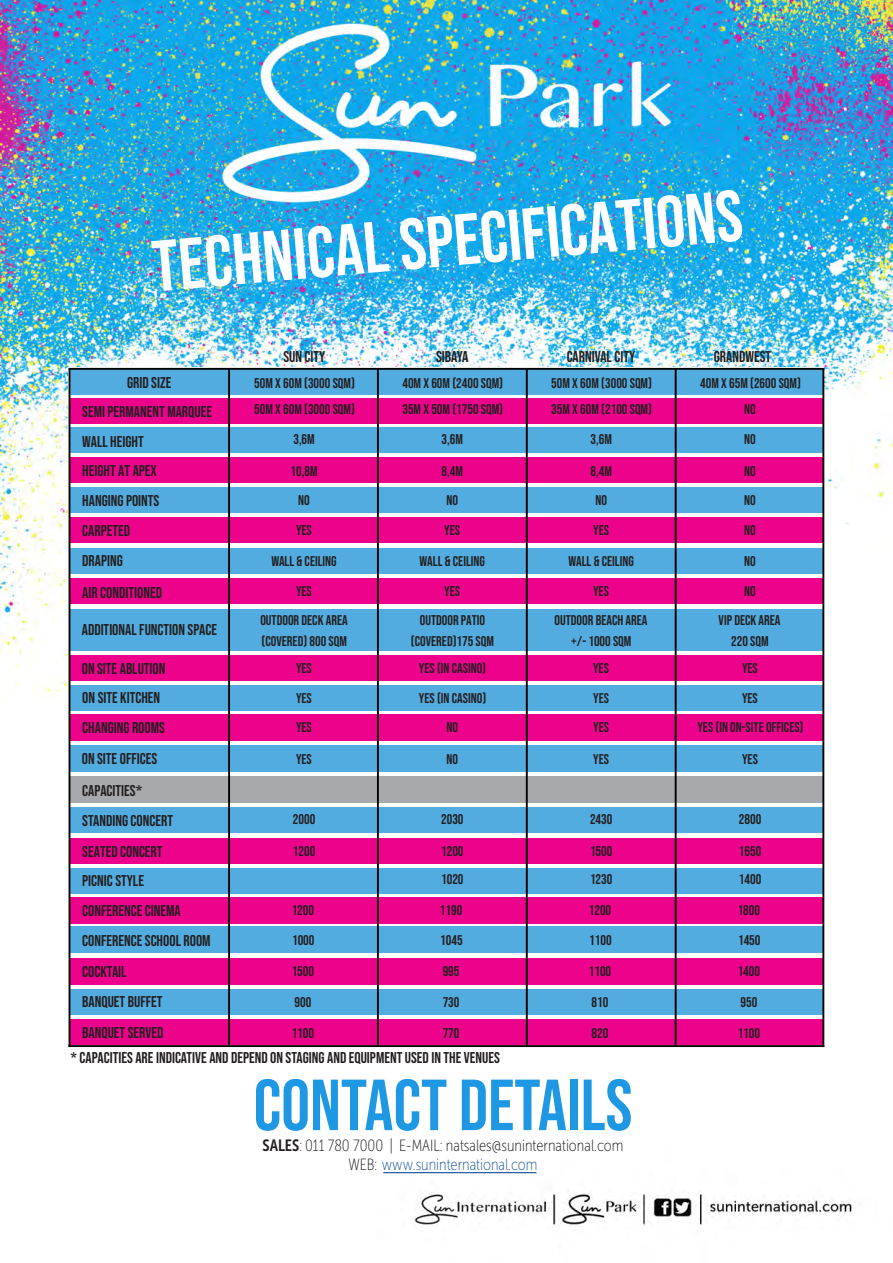
<style>
.page{position:relative;width:893px;height:1263px;background:#fff}
.page>*{position:absolute;margin:0;border:0;box-sizing:border-box;transform-origin:0 0}
.t1{font:72.15px "Bebas Neue";color:#fff}
.t2{font:72.15px "Bebas Neue";color:#1e98e2}
.t3{font:16.2px/19.5px "Museo Sans Cond 100";color:#231f20;text-align:center}
.t4{font:15.6px/30.3px "Bebas Neue";color:#231f20}
.t5{font:14.1px/30.8px "Bebas Neue";color:#231f20}
.s1{font-family:"Museo Sans Cond 700"}
.s2{color:#215e9e}
</style>
<div class="page">
<img style="left:0;top:0;width:893px;height:1226px">
<div style="left:69px;top:368px;width:755px;height:679px;background:#fff"></div>
<div style="left:69px;top:745px;width:755px;height:27px;background:#53ace0"></div>
<div style="left:69px;top:926px;width:755px;height:27px;background:#53ace0"></div>
<div style="left:69px;top:685px;width:755px;height:26px;background:#53ace0"></div>
<div style="left:69px;top:867px;width:755px;height:26px;background:#53ace0"></div>
<div style="left:69px;top:807px;width:755px;height:26px;background:#53ace0"></div>
<div style="left:69px;top:989px;width:755px;height:25px;background:#53ace0"></div>
<div style="left:69px;top:548px;width:755px;height:26px;background:#53ace0"></div>
<div style="left:69px;top:487px;width:755px;height:26px;background:#53ace0"></div>
<div style="left:69px;top:427px;width:755px;height:26px;background:#53ace0"></div>
<div style="left:69px;top:457px;width:755px;height:26px;background:#ec028b"></div>
<div style="left:69px;top:517px;width:755px;height:26px;background:#ec028b"></div>
<div style="left:69px;top:578px;width:755px;height:26px;background:#ec028b"></div>
<div style="left:69px;top:655px;width:755px;height:26px;background:#ec028b"></div>
<div style="left:69px;top:838px;width:755px;height:26px;background:#ec028b"></div>
<div style="left:69px;top:1019px;width:755px;height:26px;background:#ec028b"></div>
<div style="left:69px;top:714px;width:755px;height:26px;background:#ec028b"></div>
<div style="left:69px;top:896px;width:755px;height:27px;background:#ec028b"></div>
<div style="left:69px;top:398px;width:755px;height:26px;background:#ec028b"></div>
<div style="left:69px;top:776px;width:755px;height:27px;background:#a7a9ac"></div>
<div style="left:69px;top:958px;width:755px;height:26px;background:#ec028b"></div>
<div style="left:69px;top:369px;width:755px;height:26px;background:#53ace0"></div>
<div style="left:69px;top:609px;width:755px;height:41px;background:#53ace0"></div>
<hr style="left:228px;top:369px;width:2px;height:676px;background:#000">
<hr style="left:377px;top:369px;width:2px;height:676px;background:#000">
<hr style="left:526px;top:369px;width:2px;height:676px;background:#000">
<hr style="left:675px;top:369px;width:2px;height:676px;background:#000">
<hr style="left:822px;top:369px;width:2px;height:678px;background:#000">
<hr style="left:69px;top:369px;width:1px;height:678px;background:#000">
<hr style="left:69px;top:368px;width:755px;height:2px;background:#000">
<hr style="left:69px;top:1045px;width:755px;height:2px;background:#000">
<hr style="left:383px;top:1172px;width:153px;height:1px;background:#215e9e">
<h1 class="t1" style="left:149px;top:226px;width:594px;rotate:-5deg">TECHNICAL SPECIFICATIONS</h1>
<p class="t4" style="left:82px;top:368px;width:131px;line-height:29.2px;text-indent:45px">GRID SIZE<br>SEMI PERMANENT MARQUEE<br>WALL HEIGHT<br>HEIGHT AT APEX</p>
<p class="t4" style="left:82px;top:485px;width:81px">HANGING POINTS<br>CARPETED<br>DRAPING<br>AIR CONDITIONED</p>
<p class="t4" style="left:82px;top:615px;width:137px">ADDITIONAL FUNCTION SPACE</p>
<p class="t4" style="left:82px;top:655px;width:85px;line-height:28.5px">ON SITE ABLUTION<br>ON SITE KITCHEN</p>
<p class="t4" style="left:82px;top:712px;width:85px">CHANGING ROOMS<br>ON SITE OFFICES</p>
<p class="t4" style="left:82px;top:775px;width:61px">CAPACITIES*</p>
<p class="t4" style="left:82px;top:805px;width:130px">STANDING CONCERT<br>SEATED CONCERT<br>PICNIC STYLE<br>CONFERENCE CINEMA<br>CONFERENCE SCHOOL ROOM<br>COCKTAIL<br>BANQUET BUFFET<br>BANQUET SERVED</p>
<p class="t4" style="left:283px;top:341px;width:43px">SUN CITY</p>
<p class="t4" style="left:436px;top:341px;width:34px">SIBAYA</p>
<p class="t4" style="left:567px;top:341px;width:70px">CARNIVAL CITY</p>
<p class="t4" style="left:714px;top:341px;width:59px">GRANDWEST</p>
<p class="t5" style="left:254px;top:367px;width:102px">50M X 60M (3000 SQM)</p>
<p class="t5" style="left:402px;top:367px;width:102px">40M X 60M (2400 SQM)</p>
<p class="t5" style="left:551px;top:367px;width:102px">50M X 60M (3000 SQM)</p>
<p class="t5" style="left:700px;top:367px;width:102px">40M X 65M (2600 SQM)</p>
<p class="t5" style="left:254px;top:394px;width:102px">50M X 60M (3000 SQM)</p>
<p class="t5" style="left:402px;top:394px;width:102px">35M X 50M (1750 SQM)</p>
<p class="t5" style="left:551px;top:394px;width:102px">35M X 60M (2100 SQM)</p>
<p class="t5" style="left:744px;top:394px;width:13px">NO</p>
<p class="t5" style="left:293px;top:424px;width:23px">3,6M</p>
<p class="t5" style="left:442px;top:424px;width:23px">3,6M</p>
<p class="t5" style="left:590px;top:424px;width:23px">3,6M</p>
<p class="t5" style="left:744px;top:424px;width:13px">NO</p>
<p class="t5" style="left:291px;top:456px;width:29px">10,8M</p>
<p class="t5" style="left:442px;top:456px;width:23px">8,4M</p>
<p class="t5" style="left:590px;top:456px;width:23px">8,4M</p>
<p class="t5" style="left:744px;top:456px;width:13px">NO</p>
<p class="t5" style="left:298px;top:485px;width:13px">NO</p>
<p class="t5" style="left:446px;top:485px;width:13px">NO</p>
<p class="t5" style="left:595px;top:485px;width:13px">NO</p>
<p class="t5" style="left:744px;top:485px;width:13px">NO</p>
<p class="t5" style="left:296px;top:515px;width:17px">YES</p>
<p class="t5" style="left:444px;top:515px;width:17px">YES</p>
<p class="t5" style="left:593px;top:515px;width:17px">YES</p>
<p class="t5" style="left:744px;top:515px;width:13px">NO</p>
<p class="t5" style="left:271px;top:545px;width:67px">WALL &amp; CEILING</p>
<p class="t5" style="left:420px;top:545px;width:67px">WALL &amp; CEILING</p>
<p class="t5" style="left:568px;top:545px;width:67px">WALL &amp; CEILING</p>
<p class="t5" style="left:744px;top:545px;width:13px">NO</p>
<p class="t5" style="left:296px;top:576px;width:17px">YES</p>
<p class="t5" style="left:444px;top:576px;width:17px">YES</p>
<p class="t5" style="left:593px;top:576px;width:17px">YES</p>
<p class="t5" style="left:744px;top:576px;width:13px">NO</p>
<p class="t5" style="left:260px;top:610px;width:89px;line-height:20.7px">OUTDOOR DECK AREA (COVERED) 800 SQM</p>
<p class="t5" style="left:411px;top:610px;width:85px;line-height:20.7px;text-align:center">OUTDOOR PATIO (COVERED)175 SQM</p>
<p class="t5" style="left:555px;top:610px;width:95px;line-height:20.7px;text-align:center">OUTDOOR BEACH AREA +/- 1000 SQM</p>
<p class="t5" style="left:719px;top:610px;width:63px;line-height:20.7px;text-align:center">VIP DECK AREA<br>220 SQM</p>
<p class="t5" style="left:296px;top:653px;width:17px">YES</p>
<p class="t5" style="left:419px;top:653px;width:69px">YES (IN CASINO)</p>
<p class="t5" style="left:593px;top:653px;width:17px">YES</p>
<p class="t5" style="left:742px;top:653px;width:17px">YES</p>
<p class="t5" style="left:296px;top:682px;width:17px">YES</p>
<p class="t5" style="left:419px;top:682px;width:69px">YES (IN CASINO)</p>
<p class="t5" style="left:593px;top:682px;width:17px">YES</p>
<p class="t5" style="left:742px;top:682px;width:17px">YES</p>
<p class="t5" style="left:296px;top:712px;width:17px">YES</p>
<p class="t5" style="left:446px;top:712px;width:13px">NO</p>
<p class="t5" style="left:593px;top:712px;width:17px">YES</p>
<p class="t5" style="left:697px;top:712px;width:108px">YES (IN ON-SITE OFFICES)</p>
<p class="t5" style="left:296px;top:743px;width:17px">YES</p>
<p class="t5" style="left:446px;top:743px;width:13px">NO</p>
<p class="t5" style="left:593px;top:743px;width:17px">YES</p>
<p class="t5" style="left:742px;top:743px;width:17px">YES</p>
<p class="t5" style="left:293px;top:804px;width:24px">2000</p>
<p class="t5" style="left:293px;top:835px;width:24px">1200</p>
<p class="t5" style="left:292px;top:894px;width:24px">1200<br>1000<br>1500<br>900<br>1100</p>
<p class="t5" style="left:441px;top:804px;width:24px">2030</p>
<p class="t5" style="left:441px;top:836px;width:24px;line-height:28.3px">1200<br>1020</p>
<p class="t5" style="left:440px;top:894px;width:24px">1190<br>1045<br>995<br>730<br>770</p>
<p class="t5" style="left:590px;top:804px;width:24px">2430</p>
<p class="t5" style="left:590px;top:836px;width:24px;line-height:28.3px">1500<br>1230</p>
<p class="t5" style="left:589px;top:894px;width:24px">1200<br>1100<br>1100<br>810<br>820</p>
<p class="t5" style="left:739px;top:804px;width:24px">2800</p>
<p class="t5" style="left:739px;top:836px;width:24px;line-height:28.3px">1650<br>1400</p>
<p class="t5" style="left:738px;top:894px;width:24px">1800<br>1450<br>1400<br>950<br>1100</p>
<p class="t4" style="left:70px;top:1042px;width:431px">* CAPACITIES ARE INDICATIVE AND DEPEND ON STAGING AND EQUIPMENT USED IN THE VENUES</p>
<h1 class="t2" style="left:254px;top:1064px;width:380px">CONTACT DETAILS</h1>
<p class="t3" style="left:262px;top:1135px;width:362px"><span class="s1">SALES</span>: 011 780 7000 | E-MAIL: natsales@suninternational.com<br>WEB: <span class="s2">www.suninternational.com</span></p>
</div>
